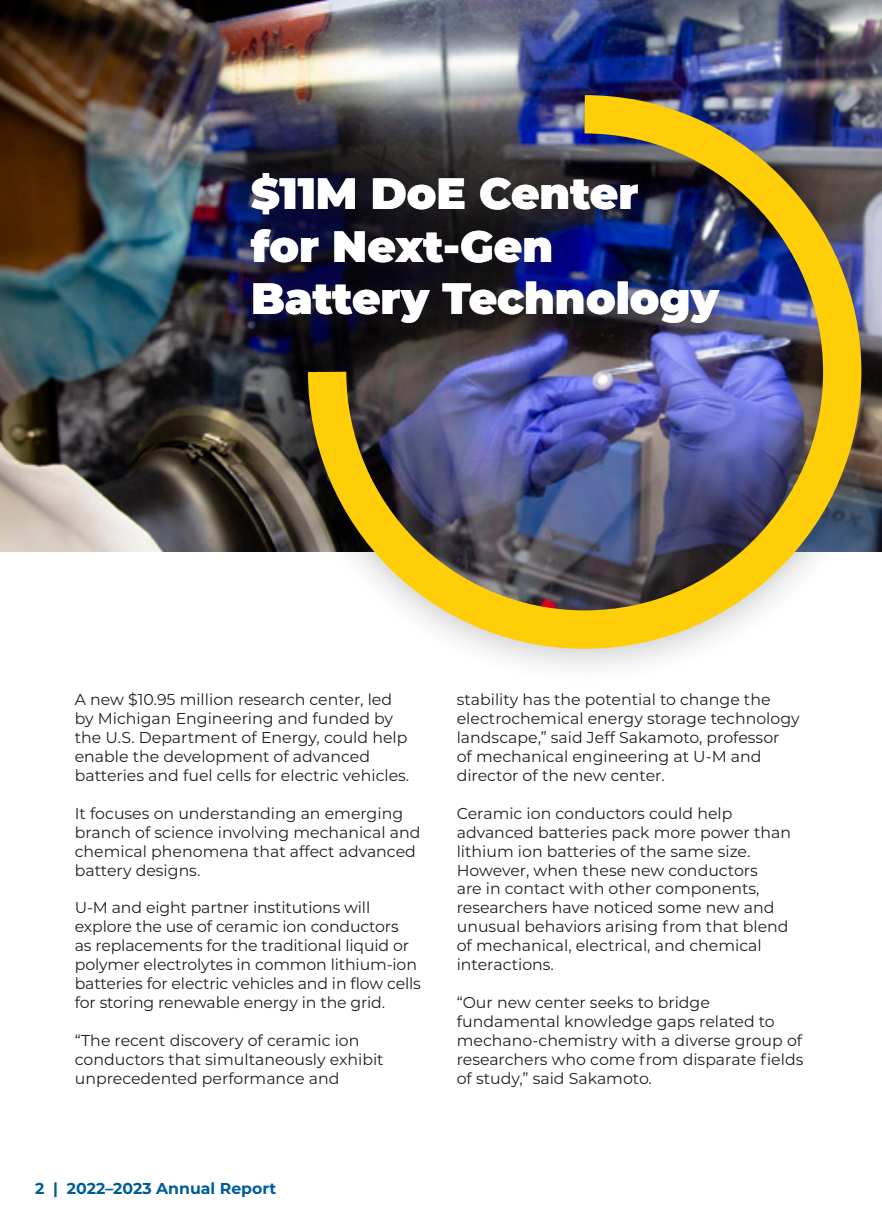
<style>
.page{position:relative;width:882px;height:1229px;background:#fff}
.page>*{position:absolute;margin:0;border:0;box-sizing:border-box;transform-origin:0 0}
.t1{font:900 43.75px/52.5px "Montserrat";color:#fff}
.t2{font:15.75px/18.9px "Montserrat";color:#231f20}
.t3{font:700 15.75px "Montserrat";color:#005c97}
</style>
<div class="page">
<img style="left:0;top:0;width:882px;height:551px">
<div style="left:272px;top:59px;width:610px;height:626px;background:#231f20;opacity:.3"></div>
<img style="left:289px;top:76px;width:592px;height:592px">
<div style="left:227px;top:149px;width:516px;height:200px;background:#231f20;opacity:.4"></div>
<p class="t1" style="left:251px;top:165px;width:469px">$11M DoE Center<br>for Next-Gen<br>Battery Technology</p>
<p class="t2" style="left:75px;top:690px;width:336px">A new $10.95 million research center, led by Michigan Engineering and funded by the U.S. Department of Energy, could help enable the development of advanced batteries and fuel cells for electric vehicles.</p>
<p class="t2" style="left:75px;top:803px;width:347px">It focuses on understanding an emerging branch of science involving mechanical and chemical phenomena that affect advanced battery designs.</p>
<p class="t2" style="left:75px;top:897px;width:348px">U-M and eight partner institutions will explore the use of ceramic ion conductors<br>as replacements for the traditional liquid or polymer electrolytes in common lithium-ion batteries for electric vehicles and in flow cells for storing renewable energy in the grid.</p>
<p class="t2" style="left:75px;top:1030px;width:310px">“The recent discovery of ceramic ion conductors that simultaneously exhibit unprecedented performance and</p>
<p class="t2" style="left:457px;top:690px;width:344px">stability has the potential to change the electrochemical energy storage technology landscape,” said Jeff Sakamoto, professor<br>of mechanical engineering at U-M and director of the new center.</p>
<p class="t2" style="left:457px;top:803px;width:336px">Ceramic ion conductors could help advanced batteries pack more power than lithium ion batteries of the same size.<br>However, when these new conductors<br>are in contact with other components, researchers have noticed some new and unusual behaviors arising from that blend of mechanical, electrical, and chemical interactions.</p>
<p class="t2" style="left:457px;top:992px;width:348px">“Our new center seeks to bridge fundamental knowledge gaps related to mechano-chemistry with a diverse group of researchers who come from disparate fields of study,” said Sakamoto.</p>
<p class="t3" style="left:35px;top:1177px;width:243px">2 | 2022–2023 Annual Report</p>
</div>
